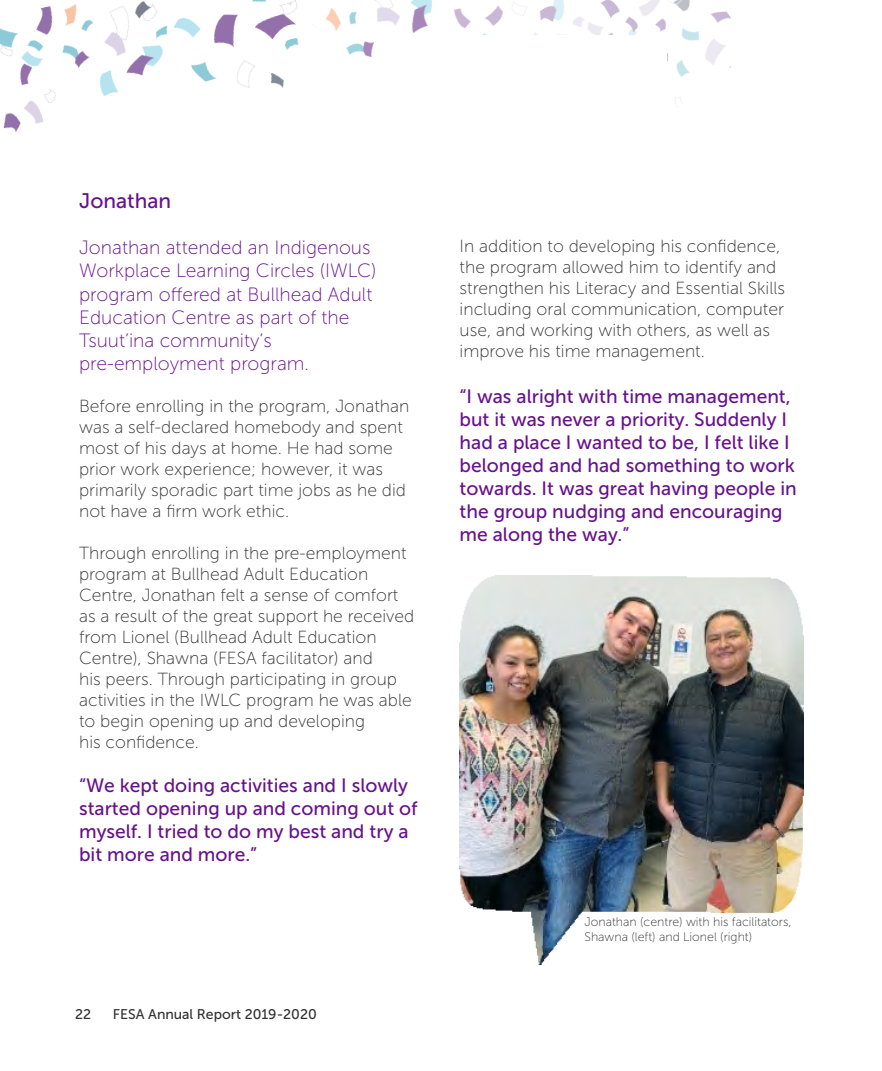
<style>
.page{position:relative;width:882px;height:1071px;background:#fff}
.page>*{position:absolute;margin:0;border:0;box-sizing:border-box;transform-origin:0 0}
.t1{font:21px "Museo Sans 500";color:#67118c}
.t2{font:19.25px/23.1px "Museo Sans 500";color:#67118c}
.t3{font:19.25px/23.1px "Museo Sans 100";color:#67118c}
.t4{font:17.5px/21px "Museo Sans 100";color:#333233}
.t5{font:14px "Museo Sans 500";color:#333233}
.t6{font:12.42px "Museo Sans 100";color:#333233}
</style>
<div class="page">
<img style="left:459px;top:575px;width:344px;height:390px">
<img style="left:0;top:0;width:289px;height:132px">
<img style="left:289px;top:0;width:88px;height:57px">
<img style="left:377px;top:0;width:355px;height:104px">
<div style="left:386px;top:35px;width:281px;height:100px;background:#fff"></div>
<div style="left:51px;top:109px;width:281px;height:46px;background:#fff"></div>
<p class="t1" style="left:79px;top:189px;width:94px">Jonathan</p>
<p class="t3" style="left:79px;top:236px;width:299px">Jonathan attended an Indigenous<br>Workplace Learning Circles (IWLC) program offered at Bullhead Adult<br>Education Centre as part of the<br>Tsuut’ina community’s</p>
<p class="t3" style="left:79px;top:352px;width:232px">pre-employment program.</p>
<p class="t4" style="left:79px;top:396px;width:332px">Before enrolling in the program, Jonathan was a self-declared homebody and spent most of his days at home. He had some prior work experience; however, it was primarily sporadic part time jobs as he did not have a firm work ethic.</p>
<p class="t4" style="left:79px;top:543px;width:337px">Through enrolling in the pre-employment program at Bullhead Adult Education Centre, Jonathan felt a sense of comfort as a result of the great support he received from Lionel (Bullhead Adult Education Centre), Shawna (FESA facilitator) and<br>his peers. Through participating in group activities in the IWLC program he was able to begin opening up and developing</p>
<p class="t4" style="left:79px;top:732px;width:121px">his confidence.</p>
<p class="t2" style="left:79px;top:774px;width:340px">“We kept doing activities and I slowly started opening up and coming out of myself. I tried to do my best and try a bit more and more.”</p>
<p class="t5" style="left:75px;top:1006px;width:18px">22</p>
<p class="t5" style="left:113px;top:1006px;width:205px">FESA Annual Report 2019-2020</p>
<p class="t4" style="left:460px;top:235px;width:327px">In addition to developing his confidence, the program allowed him to identify and strengthen his Literacy and Essential Skills including oral communication, computer use, and working with others, as well as improve his time management.</p>
<p class="t2" style="left:460px;top:385px;width:339px">“I was alright with time management, but it was never a priority. Suddenly I had a place I wanted to be, I felt like I belonged and had something to work towards. It was great having people in the group nudging and encouraging me along the way.”</p>
<p class="t6" style="left:584px;top:916px;width:208px">Jonathan (centre) with his facilitators,</p>
<p class="t6" style="left:584px;top:930px;width:169px">Shawna (left) and Lionel (right)</p>
</div>
